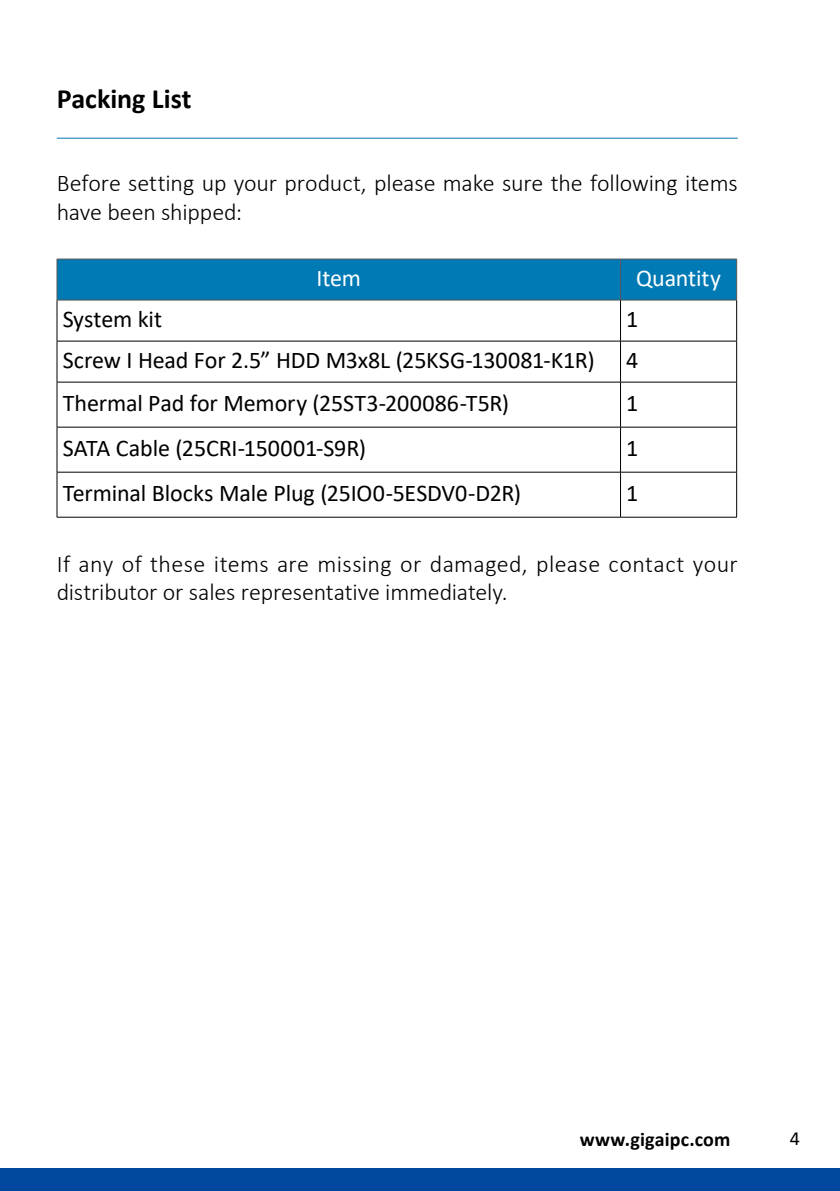
<style>
.page{position:relative;width:840px;height:1191px;background:#fff}
.page>*{position:absolute;margin:0;border:0;box-sizing:border-box;transform-origin:0 0}
.t1{font:700 28px "Calibri";color:#000}
.t2{font:300 24px/28.8px "Calibri";letter-spacing:-.005em;color:#000}
.t3{font:24px "Calibri";letter-spacing:-.005em;color:#000}
.t4{font:24px "Calibri";letter-spacing:-.005em;color:#fff}
.t5{font:700 20px "Calibri";letter-spacing:.005em;color:#000}
.t6{font:20px "Calibri";color:#000}
</style>
<div class="page">
<svg style="left:0;top:1168px;width:1px;height:23px"></svg>
<div style="left:1px;top:1168px;width:838px;height:23px;background:#00479d"></div>
<hr style="left:57px;top:138px;width:680px;height:1px;background:#007ab4">
<div style="left:58px;top:260px;width:678px;height:40px;background:#007ab4"></div>
<svg style="left:58px;top:340px;width:678px;height:177px"></svg>
<hr style="left:57px;top:259px;width:563px;height:1px;background:#595757">
<hr style="left:57px;top:259px;width:1px;height:41px;background:#595757">
<hr style="left:620px;top:259px;width:116px;height:1px;background:#595757">
<hr style="left:620px;top:259px;width:1px;height:41px;background:#595757">
<hr style="left:736px;top:259px;width:1px;height:41px;background:#595757">
<hr style="left:57px;top:300px;width:563px;height:1px;background:#595757">
<hr style="left:620px;top:300px;width:116px;height:1px;background:#595757">
<hr style="left:57px;top:300px;width:1px;height:41px;background:#000">
<hr style="left:620px;top:300px;width:1px;height:41px;background:#000">
<hr style="left:736px;top:300px;width:1px;height:41px;background:#000">
<hr style="left:57px;top:341px;width:563px;height:1px;background:#000">
<hr style="left:57px;top:341px;width:1px;height:41px;background:#000">
<hr style="left:620px;top:341px;width:116px;height:1px;background:#000">
<hr style="left:620px;top:341px;width:1px;height:41px;background:#000">
<hr style="left:736px;top:341px;width:1px;height:41px;background:#000">
<hr style="left:57px;top:382px;width:563px;height:1px;background:#000">
<hr style="left:57px;top:382px;width:1px;height:45px;background:#000">
<hr style="left:620px;top:382px;width:116px;height:1px;background:#000">
<hr style="left:620px;top:382px;width:1px;height:45px;background:#000">
<hr style="left:736px;top:382px;width:1px;height:45px;background:#000">
<hr style="left:57px;top:427px;width:563px;height:1px;background:#000">
<hr style="left:57px;top:427px;width:1px;height:45px;background:#000">
<hr style="left:620px;top:427px;width:116px;height:1px;background:#000">
<hr style="left:620px;top:427px;width:1px;height:45px;background:#000">
<hr style="left:736px;top:427px;width:1px;height:45px;background:#000">
<hr style="left:57px;top:472px;width:563px;height:1px;background:#000">
<hr style="left:57px;top:472px;width:1px;height:45px;background:#000">
<hr style="left:620px;top:472px;width:116px;height:1px;background:#000">
<hr style="left:620px;top:472px;width:1px;height:45px;background:#000">
<hr style="left:736px;top:472px;width:1px;height:45px;background:#000">
<hr style="left:57px;top:517px;width:563px;height:1px;background:#000">
<hr style="left:620px;top:517px;width:116px;height:1px;background:#000">
<p class="t1" style="left:57px;top:79px;width:136px">Packing List</p>
<p class="t2" style="left:57px;top:168px;width:682px">Before setting up your product, please make sure the following items have been shipped:</p>
<p class="t4" style="left:316px;top:261px;width:46px">Item</p>
<p class="t4" style="left:635px;top:261px;width:86px">Quantity</p>
<p class="t3" style="left:63px;top:302px;width:101px">System kit</p>
<p class="t3" style="left:626px;top:302px;width:14px">1</p>
<p class="t3" style="left:63px;top:343px;width:533px">Screw I Head For 2.5” HDD M3x8L (25KSG-130081-K1R)</p>
<p class="t3" style="left:626px;top:343px;width:14px">4</p>
<p class="t3" style="left:63px;top:386px;width:447px">Thermal Pad for Memory (25ST3-200086-T5R)</p>
<p class="t3" style="left:626px;top:386px;width:14px">1</p>
<p class="t3" style="left:63px;top:431px;width:304px">SATA Cable (25CRI-150001-S9R)</p>
<p class="t3" style="left:626px;top:431px;width:14px">1</p>
<p class="t3" style="left:63px;top:476px;width:459px">Terminal Blocks Male Plug (25IO0-5ESDV0-D2R)</p>
<p class="t3" style="left:626px;top:476px;width:14px">1</p>
<p class="t2" style="left:57px;top:549px;width:682px">If any of these items are missing or damaged, please contact your distributor or sales representative immediately.</p>
<p class="t5" style="left:579px;top:1125px;width:152px">www.gigaipc.com</p>
<p class="t6" style="left:789px;top:1124px;width:12px">4</p>
</div>
